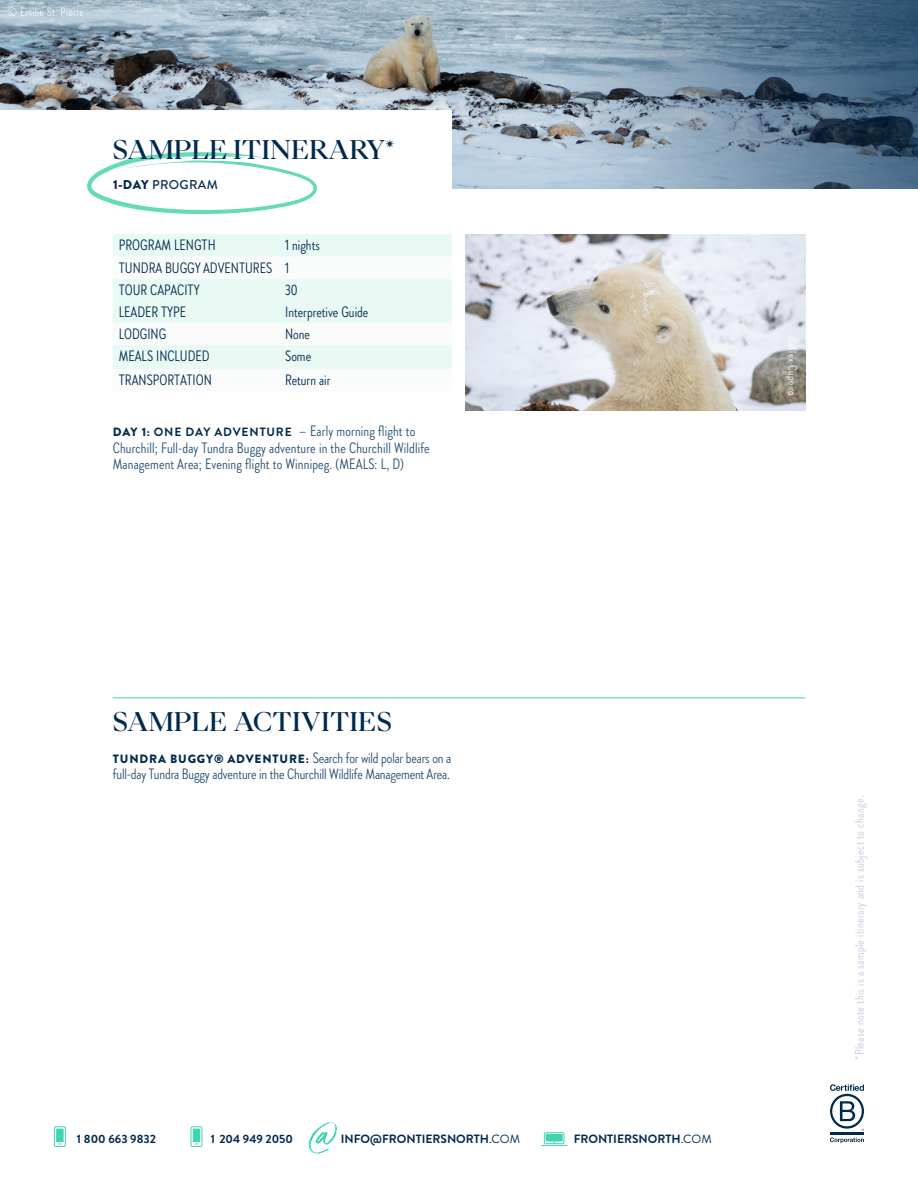
<style>
.page{position:relative;width:918px;height:1188px;background:#fff}
.page>*{position:absolute;margin:0;border:0;box-sizing:border-box;transform-origin:0 0}
.t1{font:500 25.5px "PP Eiko";letter-spacing:.015em;color:#00294e}
.P3{font:15px/16.5px "Brandon Grotesque Cond";letter-spacing:.005em;color:#234c6e}
.Tables{font:15px "Brandon Grotesque Cond";color:#00294e}
.t2{font:12.75px "Brandon Grotesque Cond";letter-spacing:.025em;color:#c2cad9}
.t3{font:500 12.75px "Brandon Grotesque";letter-spacing:.025em;color:#00294e}
.t4{font:700 12px "Brandon Grotesque";color:#00294e}
.t5{font:12px "Brandon Grotesque Cond";letter-spacing:.025em;color:#fff}
.s1{font-weight:900}
.s2{font-family:"Brandon Grotesque";font-weight:900;font-size:12px;color:#00294e}
.s3{font-family:"Brandon Grotesque";font-weight:700;font-size:12px;color:#00294e}
.s4{font-weight:400}
</style>
<div class="page">
<svg style="left:0;top:0;width:918px;height:189px;background:#8296a6"></svg>
<hr style="left:113px;top:698px;width:692px;height:1px;background:#40d4af">
<div style="left:0;top:110px;width:452px;height:84px;background:#fff"></div>
<div style="left:113px;top:234px;width:339px;height:22px;background:#e9f9f3"></div>
<svg style="left:113px;top:279px;width:339px;height:90px;fill:#e9f9f3"></svg>
<svg style="left:87px;top:152px;width:230px;height:62px"></svg>
<img style="left:465px;top:234px;width:341px;height:176px">
<hr style="left:830px;top:1132px;width:34px;height:3px;background:#00294e">
<svg style="left:830px;top:1084px;width:34px;height:47px"></svg>
<svg style="left:830px;top:1137px;width:34px;height:6px"></svg>
<div style="left:54px;top:1126px;width:12px;height:21px;border:1px solid #40d4af"></div>
<div style="left:191px;top:1126px;width:11px;height:21px;border:1px solid #40d4af"></div>
<div style="left:56px;top:1129px;width:8px;height:13px;background:#40d4af"></div>
<div style="left:193px;top:1129px;width:7px;height:13px;background:#40d4af"></div>
<div style="left:544px;top:1132px;width:20px;height:12px;border:1px solid #40d4af"></div>
<svg style="left:542px;top:1142px;width:25px;height:4px"></svg>
<div style="left:546px;top:1134px;width:17px;height:7px;background:#40d4af"></div>
<svg style="left:309px;top:1122px;width:28px;height:32px"></svg>
<p class="t5" style="left:8px;top:4px;width:78px">© Emilie St. Pierre</p>
<h2 class="t1" style="left:113px;top:131px;width:284px">SAMPLE ITINERARY*</h2>
<p class="t3" style="left:113px;top:176px;width:106px"><span class="s1">1-DAY</span> PROGRAM</p>
<p class="Tables" style="left:119px;top:235px;width:98px">PROGRAM LENGTH</p>
<p class="Tables" style="left:285px;top:235px;width:36px">1 nights</p>
<p class="Tables" style="left:119px;top:258px;width:155px">TUNDRA BUGGY ADVENTURES</p>
<p class="Tables" style="left:285px;top:258px;width:6px">1</p>
<p class="Tables" style="left:119px;top:280px;width:82px">TOUR CAPACITY</p>
<p class="Tables" style="left:285px;top:280px;width:14px">30</p>
<p class="Tables" style="left:119px;top:302px;width:69px">LEADER TYPE</p>
<p class="Tables" style="left:285px;top:302px;width:85px">Interpretive Guide</p>
<p class="Tables" style="left:119px;top:324px;width:49px">LODGING</p>
<p class="Tables" style="left:285px;top:324px;width:26px">None</p>
<p class="Tables" style="left:119px;top:346px;width:92px">MEALS INCLUDED</p>
<p class="Tables" style="left:285px;top:346px;width:27px">Some</p>
<p class="Tables" style="left:119px;top:370px;width:95px">TRANSPORTATION</p>
<p class="Tables" style="left:285px;top:370px;width:47px">Return air</p>
<p class="P3" style="left:113px;top:423px;width:319px"><span class="s2">DAY 1:</span> <span class="s3">ONE DAY ADVENTURE</span> — Early morning flight to<br>Churchill; Full-day Tundra Buggy adventure in the Churchill Wildlife<br>Management Area; Evening flight to Winnipeg. (MEALS: L, D)</p>
<p class="t5" style="left:801px;top:336px;width:61px;rotate:90deg">©Alex Cupeiro</p>
<h2 class="t1" style="left:113px;top:704px;width:281px">SAMPLE ACTIVITIES</h2>
<p class="P3" style="left:113px;top:749px;width:340px"><span class="s2">TUNDRA BUGGY® ADVENTURE:</span> Search for wild polar bears on a full-day Tundra Buggy adventure in the Churchill Wildlife Management Area.</p>
<p class="t4" style="left:77px;top:1130px;width:81px">1 800 663 9832</p>
<p class="t4" style="left:211px;top:1130px;width:84px">1 204 949 2050</p>
<p class="t4" style="left:341px;top:1130px;width:181px">INFO@FRONTIERSNORTH<span class="s4">.COM</span></p>
<p class="t4" style="left:574px;top:1130px;width:140px">FRONTIERSNORTH<span class="s4">.COM</span></p>
<p class="t2" style="left:851px;top:1060px;width:266px;rotate:-90deg">*Please note this is a sample itinerary and is subject to change.</p>
</div>
